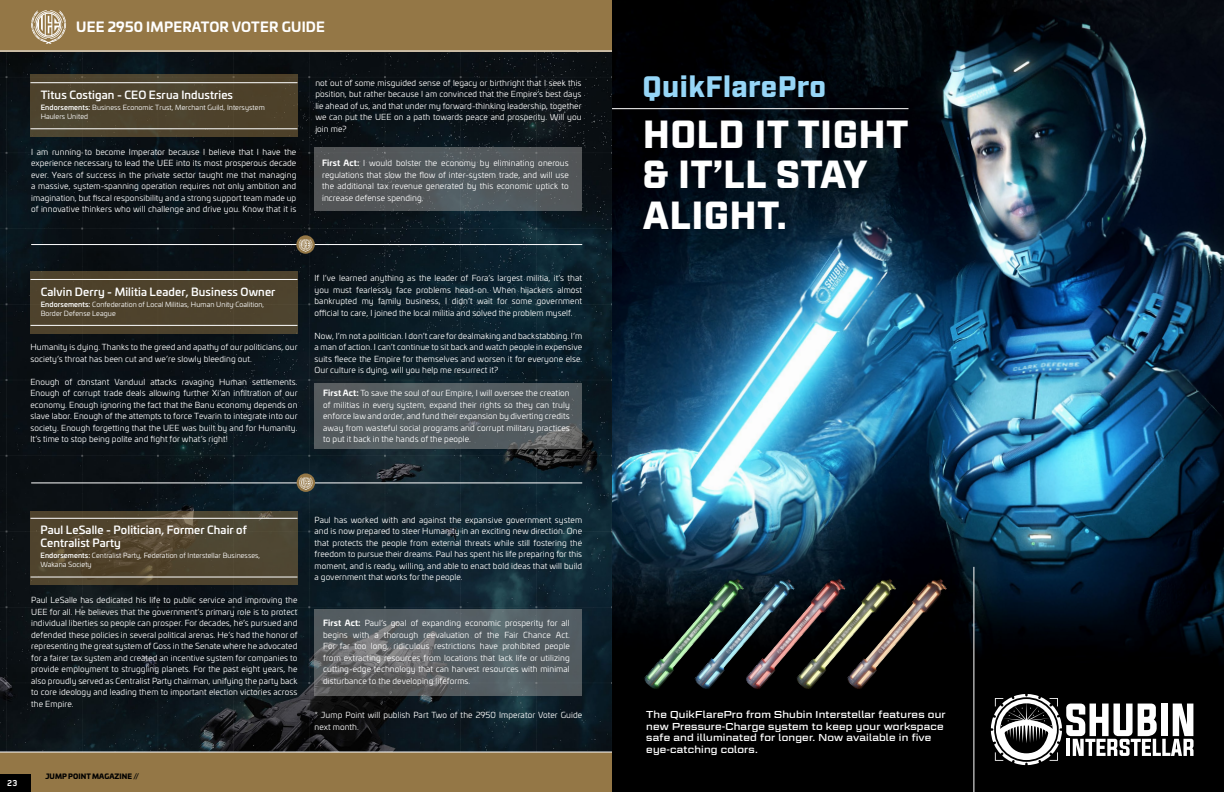
<style>
.page{position:relative;width:1224px;height:792px;background:#fff}
.page>*{position:absolute;margin:0;border:0;box-sizing:border-box;transform-origin:0 0}
.t1{font:900 39.2px/40.3px "Industry";letter-spacing:.01em;color:#fff}
.t2{font:900 29.6px "Industry";letter-spacing:.015em;color:#96d6f7}
.t3{font:700 13.5px "Univia Pro";letter-spacing:.015em;color:#fff}
.t4{font:500 11px/13px "Univia Pro";letter-spacing:.01em;color:#fff}
.t5{font:10.1px/11.5px "Geom Graphic";letter-spacing:.015em;color:#fff}
.t6{font:700 10px "Blender Pro";color:#fff}
.t7{font:8.2px/11.5px "Univia Pro";letter-spacing:.01em;color:#fff;text-align:justify}
.t8{font:7px/9px "Univia Pro";letter-spacing:.01em;color:#fff}
.t9{font:900 7px "Univia Pro";letter-spacing:.01em;color:#000}
.s1{font-weight:500}
.s2{font-weight:700}
</style>
<div class="page">
<img style="left:0;top:52px;width:612px;height:700px">
<div style="left:30px;top:75px;width:267px;height:62px;background:#4e432e"></div>
<div style="left:315px;top:148px;width:267px;height:63px;background:#52585a"></div>
<div style="left:315px;top:383px;width:267px;height:66px;background:#555c60"></div>
<svg style="left:315px;top:610px;width:267px;height:86px;background:#5a6165"></svg>
<div style="left:30px;top:271px;width:267px;height:63px;background:#4e422c"></div>
<svg style="left:30px;top:511px;width:267px;height:73px;background:#534832"></svg>
<div style="left:0;top:753px;width:624px;height:39px;background:#947746"></div>
<div style="left:0;top:0;width:624px;height:51px;background:#947746"></div>
<hr style="left:31px;top:244px;width:551px;height:1px;background:#fff">
<hr style="left:31px;top:483px;width:551px;height:1px;background:#fff">
<hr style="left:30px;top:129px;width:267px;height:1px;background:#fff">
<hr style="left:30px;top:279px;width:267px;height:1px;background:#fff">
<hr style="left:30px;top:325px;width:267px;height:1px;background:#fff">
<hr style="left:30px;top:518px;width:267px;height:1px;background:#fff">
<hr style="left:30px;top:577px;width:267px;height:1px;background:#fff">
<hr style="left:30px;top:82px;width:267px;height:1px;background:#fff">
<div style="left:612px;top:0;width:612px;height:792px;background:#000"></div>
<img style="left:612px;top:0;width:612px;height:686px">
<svg style="left:991px;top:694px;width:203px;height:71px"></svg>
<img style="left:642px;top:574px;width:51px;height:115px">
<img style="left:693px;top:574px;width:102px;height:115px">
<img style="left:795px;top:574px;width:50px;height:115px">
<img style="left:845px;top:574px;width:104px;height:115px">
<hr style="left:612px;top:108px;width:297px;height:1px;background:#fff">
<hr style="left:973px;top:567px;width:1px;height:225px;background:#fff">
<svg style="left:31px;top:10px;width:35px;height:34px"></svg>
<svg style="left:296px;top:235px;width:19px;height:19px"></svg>
<svg style="left:299px;top:239px;width:14px;height:13px"></svg>
<svg style="left:297px;top:473px;width:18px;height:19px"></svg>
<svg style="left:299px;top:477px;width:14px;height:13px"></svg>
<div style="left:0;top:774px;width:31px;height:18px;background:#000"></div>
<h3 class="t3" style="left:76px;top:16px;width:250px">UEE 2950 IMPERATOR VOTER GUIDE</h3>
<h3 class="t4" style="left:41px;top:88px;width:194px">Titus Costigan - CEO Esrua Industries</h3>
<p class="t8" style="left:41px;top:103px;width:226px"><span class="s1">Endorsements:</span> Business Economic Trust, Merchant Guild, Intersystem<br>Haulers United</p>
<p class="t7" style="left:315px;top:76px;width:268px">not out of some misguided sense of legacy or birthright that I seek this position, but rather because I am convinced that the Empire’s best days lie ahead of us, and that under my forward-thinking leadership, together we can put the UEE on a path towards peace and prosperity. Will you join me?</p>
<p class="t7" style="left:31px;top:145px;width:267px">I am running to become Imperator because I believe that I have the experience necessary to lead the UEE into its most prosperous decade ever. Years of success in the private sector taught me that managing a massive, system-spanning operation requires not only ambition and imagination, but fiscal responsibility and a strong support team made up of innovative thinkers who will challenge and drive you. Know that it is</p>
<p class="t7" style="left:322px;top:157px;width:248px"><span class="s2">First Act:</span> I would bolster the economy by eliminating onerous regulations that slow the flow of inter-system trade, and will use the additional tax revenue generated by this economic uptick to increase defense spending.</p>
<p class="t7" style="left:315px;top:272px;width:269px">If I’ve learned anything as the leader of Fora’s largest militia, it’s that you must fearlessly face problems head-on. When hijackers almost bankrupted my family business, I didn’t wait for some government official to care, I joined the local militia and solved the problem myself.</p>
<p class="t7" style="left:315px;top:329px;width:269px">Now, I’m not a politician. I don’t care for dealmaking and backstabbing. I’m a man of action. I can’t continue to sit back and watch people in expensive suits fleece the Empire for themselves and worsen it for everyone else.<br>Our culture is dying, will you help me resurrect it?</p>
<h3 class="t4" style="left:41px;top:284px;width:236px">Calvin Derry - Militia Leader, Business Owner</h3>
<p class="t8" style="left:41px;top:299px;width:225px"><span class="s1">Endorsements:</span> Confederation of Local Militias, Human Unity Coalition,<br>Border Defense League</p>
<p class="t7" style="left:30px;top:341px;width:269px">Humanity is dying. Thanks to the greed and apathy of our politicians, our society’s throat has been cut and we’re slowly bleeding out.</p>
<p class="t7" style="left:30px;top:375px;width:269px">Enough of constant Vanduul attacks ravaging Human settlements.<br>Enough of corrupt trade deals allowing further Xi’an infiltration of our economy. Enough ignoring the fact that the Banu economy depends on slave labor. Enough of the attempts to force Tevarin to integrate into our society. Enough forgetting that the UEE was built by and for Humanity.<br>It’s time to stop being polite and fight for what’s right!</p>
<p class="t7" style="left:323px;top:387px;width:248px"><span class="s2">First Act:</span> To save the soul of our Empire, I will oversee the creation of militias in every system, expand their rights so they can truly enforce law and order, and fund their expansion by diverting credits away from wasteful social programs and corrupt military practices to put it back in the hands of the people.</p>
<h3 class="t4" style="left:40px;top:523px;width:208px">Paul LeSalle - Politician, Former Chair of<br>Centralist Party</h3>
<p class="t8" style="left:40px;top:551px;width:221px"><span class="s1">Endorsements:</span> Centralist Party, Federation of Interstellar Businesses,<br>Wakana Society</p>
<p class="t7" style="left:31px;top:594px;width:268px">Paul LeSalle has dedicated his life to public service and improving the UEE for all. He believes that the government’s primary role is to protect individual liberties so people can prosper. For decades, he’s pursued and defended these policies in several political arenas. He’s had the honor of representing the great system of Goss in the Senate where he advocated for a fairer tax system and created an incentive system for companies to provide employment to struggling planets. For the past eight years, he also proudly served as Centralist Party chairman, unifying the party back to core ideology and leading them to important election victories across the Empire.</p>
<p class="t7" style="left:315px;top:513px;width:269px">Paul has worked with and against the expansive government system and is now prepared to steer Humanity in an exciting new direction. One that protects the people from external threats while still fostering the freedom to pursue their dreams. Paul has spent his life preparing for this moment, and is ready, willing, and able to enact bold ideas that will build a government that works for the people.</p>
<p class="t7" style="left:323px;top:617px;width:248px"><span class="s2">First Act:</span> Paul’s goal of expanding economic prosperity for all begins with a thorough reevaluation of the Fair Chance Act.<br>For far too long, ridiculous restrictions have prohibited people from extracting resources from locations that lack life or utilizing cutting-edge technology that can harvest resources with minimal disturbance to the developing lifeforms.</p>
<p class="t7" style="left:315px;top:709px;width:269px">* Jump Point will publish Part Two of the 2950 Imperator Voter Guide next month.</p>
<p class="t6" style="left:7px;top:778px;width:12px">23</p>
<p class="t9" style="left:45px;top:771px;width:95px">JUMP POINT MAGAZINE //</p>
<h2 class="t2" style="left:642px;top:69px;width:185px">QuikFlarePro</h2>
<h1 class="t1" style="left:642px;top:116px;width:268px">HOLD IT TIGHT &amp; IT’LL STAY<br>ALIGHT.</h1>
<p class="t5" style="left:646px;top:709px;width:301px">The QuikFlarePro from Shubin Interstellar features our new Pressure-Charge system to keep your workspace safe and illuminated for longer. Now available in five eye-catching colors.</p>
</div>
